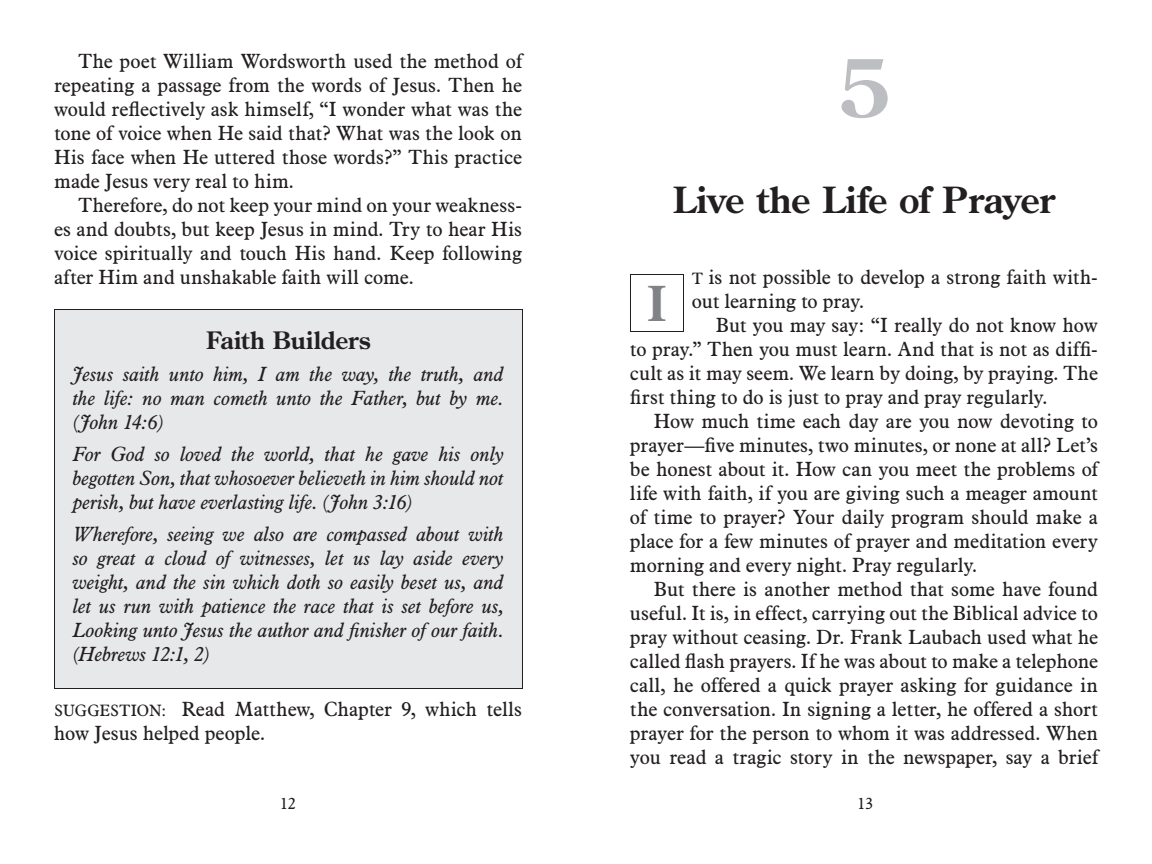
<style>
.page{position:relative;width:1152px;height:864px;background:#fff}
.page>*{position:absolute;margin:0;border:0;box-sizing:border-box;transform-origin:0 0}
.t1{font:700 80px "Century Old Style";color:#bdbec1}
.t2{font:700 48px "Century Old Style";color:#808285}
.t3{font:700 36px "Century Old Style";letter-spacing:.005em;color:#231f20}
.t4{font:700 24px "Century Old Style";letter-spacing:-.005em;color:#231f20}
.t5{font:20px/24px "Aldine 721 BT";color:#231f20}
.t6{font:italic 20px/24px "Aldine 721 BT";color:#231f20;text-align:justify}
.t7{font:16px "Aldine 721 BT";color:#231f20}
.s1{font-size:16px}
</style>
<div class="page">
<div style="left:54px;top:310px;width:468px;height:379px;background:#e7e8e9"></div>
<div style="left:630px;top:274px;width:54px;height:58px;border:1px solid #231f20"></div>
<p class="t5" style="left:78px;top:51px;width:446px">The poet William Wordsworth used the method of</p>
<p class="t5" style="left:54px;top:75px;width:469px">repeating a passage from the words of Jesus. Then he</p>
<p class="t5" style="left:54px;top:99px;width:470px">would reflectively ask himself, “I wonder what was the</p>
<p class="t5" style="left:54px;top:123px;width:470px">tone of voice when he said that? What was the look on</p>
<p class="t5" style="left:54px;top:147px;width:470px">his face when he uttered those words?” This practice</p>
<p class="t5" style="left:54px;top:171px;width:241px">made Jesus very real to him.</p>
<p class="t5" style="left:78px;top:195px;width:446px">Therefore, do not keep your mind on your weakness-</p>
<p class="t5" style="left:54px;top:219px;width:469px">es and doubts, but keep Jesus in mind. Try to hear his</p>
<p class="t5" style="left:54px;top:243px;width:470px">voice spiritually and touch his hand. Keep following</p>
<p class="t5" style="left:54px;top:267px;width:361px">after him and unshakable faith will come.</p>
<p class="t4" style="left:206px;top:331px;width:166px">Faith Builders</p>
<p class="t6" style="left:73px;top:364px;width:433px">Jesus saith unto him, I am the way, the truth, and the life: no man cometh unto the Father, but by me. (John 14:6)</p>
<p class="t6" style="left:73px;top:444px;width:433px">For God so loved the world, that he gave his only begotten Son, that whosoever believeth in him should not perish, but have everlasting life. (John 3:16)</p>
<p class="t6" style="left:73px;top:524px;width:433px">Wherefore, seeing we also are compassed about with so great a cloud of witnesses, let us lay aside every weight, and the sin which doth so easily beset us, and let us run with patience the race that is set before us, Looking unto Jesus the author and finisher of our faith. (Hebrews 12:1, 2)</p>
<p class="t5" style="left:54px;top:699px;width:470px"><span class="s1">SuGGESTION:</span> Read Matthew, Chapter 9, which tells how Jesus helped people.</p>
<p class="t7" style="left:280px;top:797px;width:17px">12</p>
<p class="t1" style="left:838px;top:56px;width:54px">5</p>
<p class="t3" style="left:673px;top:186px;width:384px">Live the Life of Prayer</p>
<p class="t5" style="left:692px;top:267px;width:407px"><span class="s1">T</span> is not possible to develop a strong faith with-</p>
<p class="t5" style="left:692px;top:291px;width:174px">out learning to pray.</p>
<p class="t5" style="left:716px;top:315px;width:383px">But you may say: “I really do not know how</p>
<p class="t5" style="left:630px;top:339px;width:469px">to pray.” Then you must learn. And that is not as diffi-</p>
<p class="t5" style="left:630px;top:363px;width:469px">cult as it may seem. We learn by doing, by praying. The</p>
<p class="t5" style="left:630px;top:387px;width:419px">first thing to do is just to pray and pray regularly.</p>
<p class="t5" style="left:654px;top:411px;width:446px">how much time each day are you now devoting to</p>
<p class="t5" style="left:630px;top:435px;width:470px">prayer—five minutes, two minutes, or none at all? Let’s</p>
<p class="t5" style="left:630px;top:459px;width:470px">be honest about it. how can you meet the problems of</p>
<p class="t5" style="left:630px;top:483px;width:470px">life with faith, if you are giving such a meager amount</p>
<p class="t5" style="left:630px;top:507px;width:469px">of time to prayer? Your daily program should make a</p>
<p class="t5" style="left:630px;top:531px;width:469px">place for a few minutes of prayer and meditation every</p>
<p class="t5" style="left:630px;top:555px;width:349px">morning and every night. Pray regularly.</p>
<p class="t5" style="left:654px;top:579px;width:446px">But there is another method that some have found</p>
<p class="t5" style="left:630px;top:603px;width:470px">useful. It is, in effect, carrying out the Biblical advice to</p>
<p class="t5" style="left:630px;top:627px;width:469px">pray without ceasing. Dr. Frank Laubach used what he</p>
<p class="t5" style="left:630px;top:651px;width:469px">called flash prayers. If he was about to make a telephone</p>
<p class="t5" style="left:630px;top:675px;width:470px">call, he offered a quick prayer asking for guidance in</p>
<p class="t5" style="left:630px;top:699px;width:470px">the conversation. In signing a letter, he offered a short</p>
<p class="t5" style="left:630px;top:723px;width:470px">prayer for the person to whom it was addressed. When</p>
<p class="t5" style="left:630px;top:747px;width:470px">you read a tragic story in the newspaper, say a brief</p>
<p class="t2" style="left:647px;top:285px;width:21px">I</p>
<p class="t7" style="left:857px;top:797px;width:17px">13</p>
</div>
